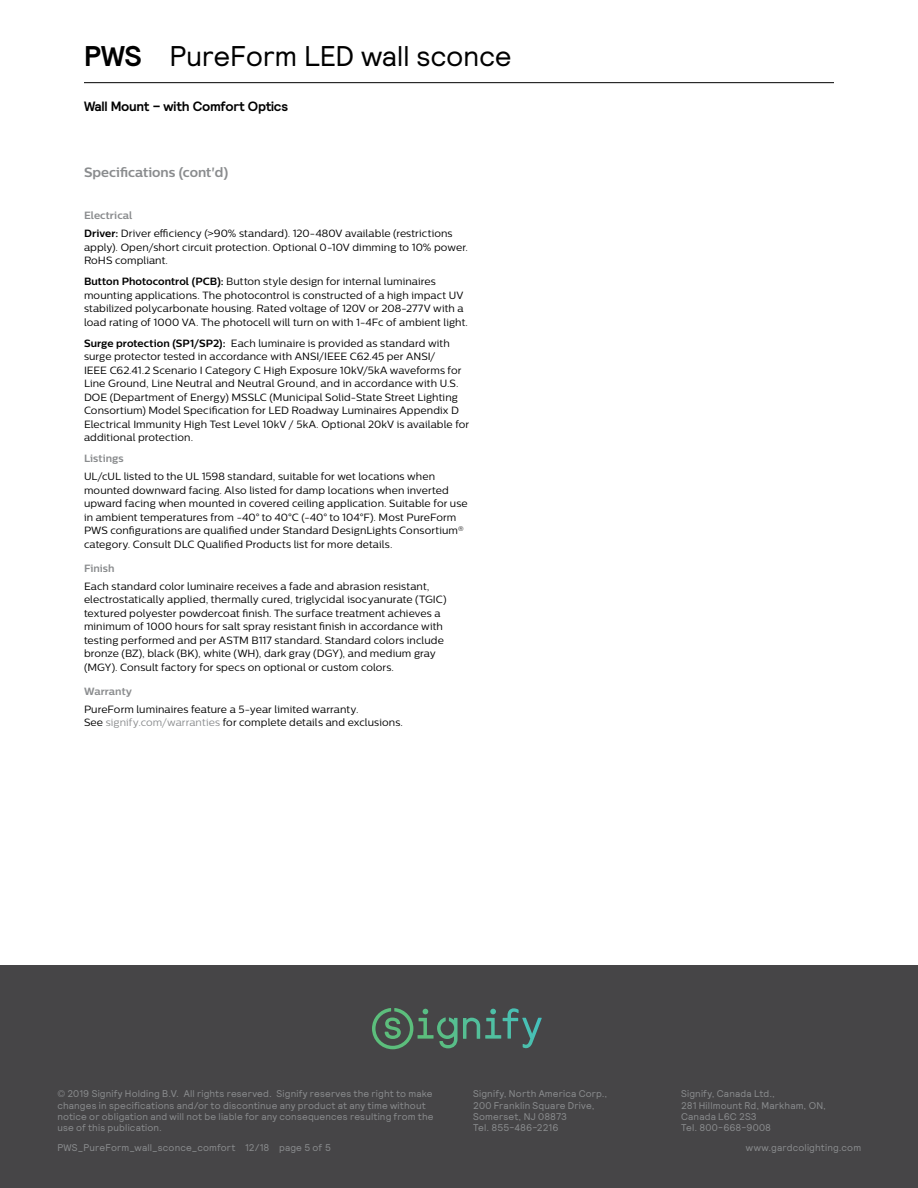
<style>
.page{position:relative;width:918px;height:1188px;background:#fff}
.page>*{position:absolute;margin:0;border:0;box-sizing:border-box;transform-origin:0 0}
.t1{font:28.5px "Relative";letter-spacing:-.015em;color:#000}
.t2{font:700 13.5px "Relative";letter-spacing:-.02em;color:#000}
.t3{font:700 13.5px "Centrale Sans";color:#8a8c8e}
.t4{font:10.5px/13.5px "Centrale Sans";letter-spacing:.01em;color:#000}
.t5{font:700 10.5px "Centrale Sans";letter-spacing:.005em;color:#8a8c8e}
.t6{font:9.75px/11.2px "Relative";letter-spacing:.015em;color:#8a8c8e}
.s1{font-weight:700}
.s2{font-weight:700;color:#8a8c8e}
.s3{color:#8a8c8e}
</style>
<div class="page">
<div style="left:0;top:965px;width:918px;height:223px;background:#464547"></div>
<svg style="left:372px;top:1008px;width:167px;height:41px"></svg>
<hr style="left:84px;top:82px;width:750px;height:1px;background:#000">
<h1 class="t1" style="left:84px;top:37px;width:429px"><span class="s1">PWS</span> PureForm LED wall sconce</h1>
<p class="t2" style="left:84px;top:97px;width:206px">Wall Mount – with Comfort Optics</p>
<p class="t3" style="left:84px;top:164px;width:146px">Specifications (cont'd)</p>
<p class="t4" style="left:84px;top:207px;width:370px;line-height:18px"><span class="s2">Electrical<br></span><span class="s1">Driver:</span> Driver efficiency (&gt;90% standard). 120-480V available (restrictions</p>
<p class="t4" style="left:84px;top:240px;width:386px">apply). Open/short circuit protection. Optional 0-10V dimming to 10% power.<br>RoHS compliant.</p>
<p class="t4" style="left:84px;top:275px;width:385px"><span class="s1">Button Photocontrol (PCB):</span> Button style design for internal luminaires mounting applications. The photocontrol is constructed of a high impact UV stabilized polycarbonate housing. Rated voltage of 120V or 208-277V with a load rating of 1000 VA. The photocell will turn on with 1-4Fc of ambient light.</p>
<p class="t4" style="left:84px;top:336px;width:387px"><span class="s1">Surge protection (SP1/SP2):</span> Each luminaire is provided as standard with surge protector tested in accordance with ANSI/IEEE C62.45 per ANSI/<br>IEEE C62.41.2 Scenario I Category C High Exposure 10kV/5kA waveforms for Line Ground, Line Neutral and Neutral Ground, and in accordance with U.S.<br>DOE (Department of Energy) MSSLC (Municipal Solid-State Street Lighting Consortium) Model Specification for LED Roadway Luminaires Appendix D Electrical Immunity High Test Level 10kV / 5kA. Optional 20kV is available for additional protection.</p>
<p class="t5" style="left:84px;top:452px;width:41px">Listings</p>
<p class="t4" style="left:84px;top:470px;width:385px">UL/cUL listed to the UL 1598 standard, suitable for wet locations when mounted downward facing. Also listed for damp locations when inverted upward facing when mounted in covered ceiling application. Suitable for use in ambient temperatures from -40° to 40°C (-40° to 104°F). Most PureForm PWS configurations are qualified under Standard DesignLights Consortium® category. Consult DLC Qualified Products list for more details.</p>
<p class="t5" style="left:84px;top:562px;width:32px">Finish</p>
<p class="t4" style="left:84px;top:579px;width:364px">Each standard color luminaire receives a fade and abrasion resistant, electrostatically applied, thermally cured, triglycidal isocyanurate (TGIC) textured polyester powdercoat finish. The surface treatment achieves a minimum of 1000 hours for salt spray resistant finish in accordance with testing performed and per ASTM B117 standard. Standard colors include bronze (BZ), black (BK), white (WH), dark gray (DGY), and medium gray (MGY). Consult factory for specs on optional or custom colors.</p>
<p class="t5" style="left:84px;top:685px;width:50px">Warranty</p>
<p class="t4" style="left:84px;top:702px;width:321px">PureForm luminaires feature a 5-year limited warranty.<br>See <span class="s3">signify.com/warranties</span> for complete details and exclusions.</p>
<p class="t6" style="left:57px;top:1088px;width:378px">© 2019 Signify Holding B.V. All rights reserved. Signify reserves the right to make changes in specifications and/or to discontinue any product at any time without notice or obligation and will not be liable for any consequences resulting from the use of this publication.</p>
<p class="t6" style="left:57px;top:1142px;width:275px">PWS_PureForm_wall_sconce_comfort 12/18 page 5 of 5</p>
<p class="t6" style="left:473px;top:1088px;width:136px">Signify, North America Corp.,<br>200 Franklin Square Drive,<br>Somerset, NJ 08873<br>Tel. 855-486-2216</p>
<p class="t6" style="left:681px;top:1088px;width:146px">Signify, Canada Ltd.,<br>281 Hillmount Rd, Markham, ON,<br>Canada L6C 2S3<br>Tel. 800-668-9008</p>
<p class="t6" style="left:746px;top:1142px;width:117px">www.gardcolighting.com</p>
</div>
